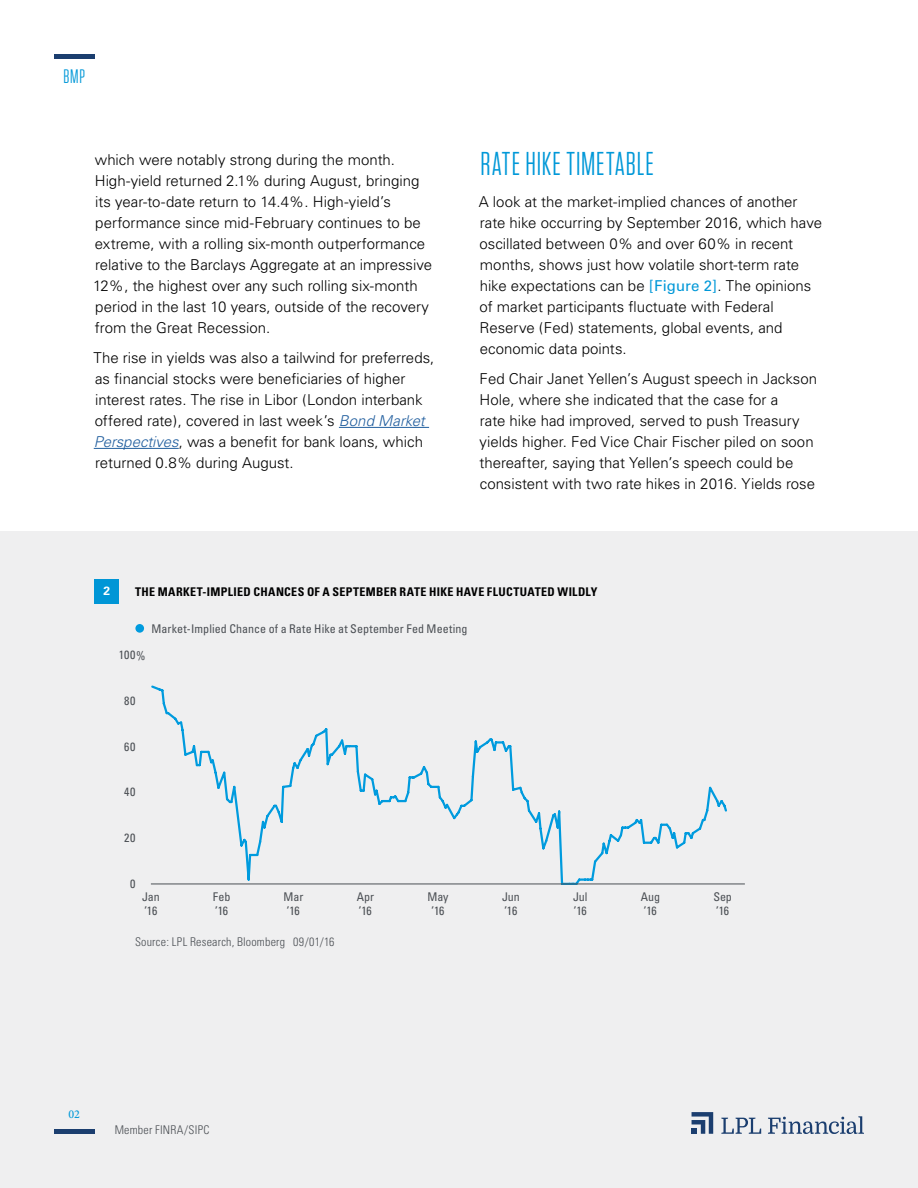
<style>
.page{position:relative;width:918px;height:1188px;background:#fff}
.page>*{position:absolute;margin:0;border:0;box-sizing:border-box;transform-origin:0 0}
.t1{font:33px "Tungsten Narrow";letter-spacing:.03em;color:#0098d8}
.t2{font:19.5px "Tungsten Narrow";color:#0098d8}
.t3{font:300 15px/21px "Univers";color:#000}
.t4{font:condensed 12px/13.5px "Univers";letter-spacing:.005em;color:#4b4f54}
.t5{font:700 condensed 12px "Univers";letter-spacing:.03em;color:#000}
.t6{font:300 condensed 12px "Univers";letter-spacing:.015em;color:#4b4f54}
.t7{font:500 12px "Minion Pro";color:#0098d8}
.t8{font:700 12px "Univers";color:#fff}
.s1{font-style:italic;color:#215e9e}
.s2{font-weight:400;color:#0098d8}
</style>
<div class="page">
<div style="left:0;top:1080px;width:918px;height:108px;background:#efeff0"></div>
<hr style="left:54px;top:1130px;width:40px;height:4px;background:#1b3e6f">
<hr style="left:54px;top:54px;width:40px;height:4px;background:#1b3e6f">
<svg style="left:692px;top:1112px;width:21px;height:22px"></svg>
<svg style="left:721px;top:1118px;width:40px;height:16px"></svg>
<svg style="left:768px;top:1116px;width:96px;height:18px"></svg>
<hr style="left:339px;top:427px;width:90px;height:1px;background:#215e9e">
<hr style="left:94px;top:448px;width:85px;height:1px;background:#215e9e">
<div style="left:0;top:531px;width:918px;height:564px;background:#efeff0"></div>
<div style="left:94px;top:579px;width:25px;height:24px;background:#0096d6"></div>
<div style="left:135px;top:624px;width:9px;height:9px;background:#009bde;border-radius:50%"></div>
<svg style="left:151px;top:685px;width:578px;height:199px"></svg>
<hr style="left:151px;top:884px;width:594px;height:1px;background:#4b4f54">
<h2 class="t2" style="left:63px;top:67px;width:23px">BMP</h2>
<p class="t3" style="left:93px;top:149px;width:341px">which were notably strong during the month.<br>High-yield returned 2.1% during August, bringing its year-to-date return to 14.4%. High-yield’s performance since mid-February continues to be extreme, with a rolling six-month outperformance relative to the Barclays Aggregate at an impressive 12%, the highest over any such rolling six-month period in the last 10 years, outside of the recovery from the Great Recession.</p>
<p class="t3" style="left:93px;top:347px;width:343px">The rise in yields was also a tailwind for preferreds, as financial stocks were beneficiaries of higher interest rates. The rise in Libor (London interbank offered rate), covered in last week’s <span class="s1">Bond Market Perspectives</span>, was a benefit for bank loans, which returned 0.8% during August.</p>
<h1 class="t1" style="left:481px;top:147px;width:175px">RATE HIKE TIMETABLE</h1>
<p class="t3" style="left:479px;top:191px;width:345px">A look at the market-implied chances of another rate hike occurring by September 2016, which have oscillated between 0% and over 60% in recent months, shows just how volatile short-term rate hike expectations can be <span class="s2">[Figure 2]</span>. The opinions of market participants fluctuate with Federal Reserve (Fed) statements, global events, and economic data points.</p>
<p class="t3" style="left:479px;top:368px;width:339px">Fed Chair Janet Yellen’s August speech in Jackson Hole, where she indicated that the case for a<br>rate hike had improved, served to push Treasury yields higher. Fed Vice Chair Fischer piled on soon thereafter, saying that Yellen’s speech could be consistent with two rate hikes in 2016. Yields rose</p>
<p class="t8" style="left:103px;top:584px;width:8px">2</p>
<p class="t5" style="left:135px;top:584px;width:464px">THE MARKET-IMPLIED CHANCES OF A SEPTEMBER RATE HIKE HAVE FLUCTUATED WILDLY</p>
<p class="t4" style="left:152px;top:621px;width:318px">Market-Implied Chance of a Rate Hike at September Fed Meeting</p>
<p class="t4" style="left:119px;top:648px;width:28px">100%</p>
<p class="t4" style="left:124px;top:694px;width:13px">80</p>
<p class="t4" style="left:124px;top:739px;width:13px">60</p>
<p class="t4" style="left:124px;top:785px;width:13px">40</p>
<p class="t4" style="left:124px;top:831px;width:13px">20</p>
<p class="t4" style="left:130px;top:877px;width:7px">0</p>
<p class="t4" style="left:142px;top:890px;width:19px">Jan ’16</p>
<p class="t4" style="left:213px;top:890px;width:19px">Feb ’16</p>
<p class="t4" style="left:284px;top:890px;width:21px">Mar ’16</p>
<p class="t6" style="left:135px;top:935px;width:201px">Source: LPL Research, Bloomberg 09/01/16</p>
<p class="t4" style="left:573px;top:890px;width:16px">Jul ’16</p>
<p class="t4" style="left:713px;top:890px;width:20px">Sep ’16</p>
<p class="t4" style="left:357px;top:890px;width:19px">Apr ’16</p>
<p class="t4" style="left:502px;top:890px;width:19px">Jun ’16</p>
<p class="t4" style="left:427px;top:890px;width:23px;text-align:center">May ’16</p>
<p class="t4" style="left:641px;top:890px;width:21px">Aug ’16</p>
<p class="t7" style="left:68px;top:1106px;width:13px">02</p>
<p class="t6" style="left:115px;top:1123px;width:96px">Member FINRA/SIPC</p>
</div>
